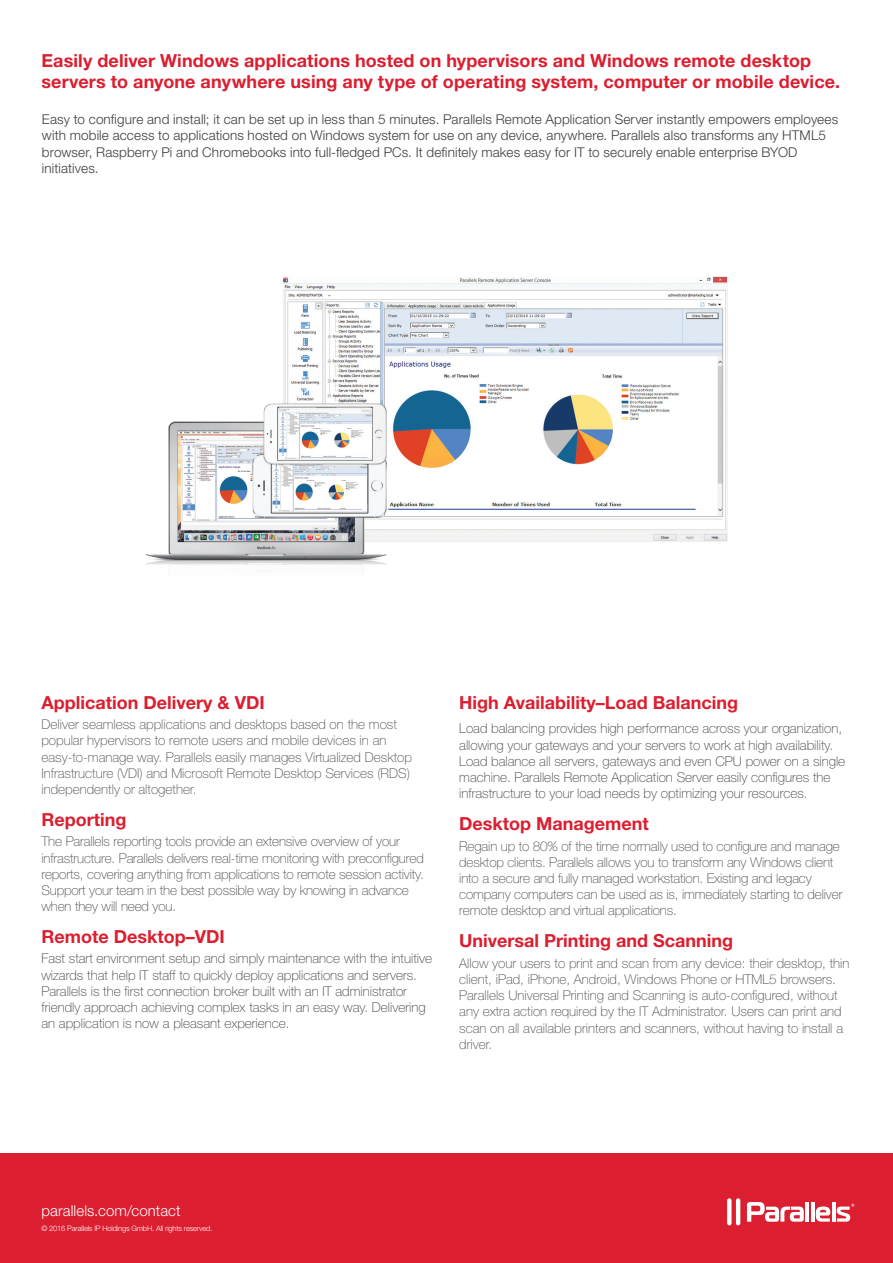
<style>
.page{position:relative;width:893px;height:1263px;background:#fff}
.page>*{position:absolute;margin:0;border:0;box-sizing:border-box;transform-origin:0 0}
.Column_Head{font:700 18px/21.6px "Helvetica Neue LT Std";color:#db1e30}
.t1{font:300 15px "Helvetica Neue LT Std";letter-spacing:.005em;color:#fff}
.t2{font:100 13.5px/16.2px "Helvetica Neue LT Std";color:#494a4a}
.t3{font:100 13.5px/16.2px "Helvetica Neue LT Std";color:#3e3e3f}
.t4{font:300 13.5px/16.2px "Helvetica Neue LT Std";letter-spacing:.01em;color:#3e3e3f}
.t5{font:300 7.5px "Helvetica Neue LT Std";letter-spacing:-.02em;color:#fff}
</style>
<div class="page">
<div style="left:0;top:1153px;width:893px;height:110px;background:#db1e30"></div>
<svg style="left:727px;top:1198px;width:4px;height:27px"></svg>
<hr style="left:736px;top:1198px;width:4px;height:27px;background:#fff;border-radius:2px">
<svg style="left:816px;top:1206px;width:14px;height:15px"></svg>
<svg style="left:832px;top:1202px;width:3px;height:19px"></svg>
<hr style="left:811px;top:1202px;width:3px;height:19px;background:#fff">
<hr style="left:805px;top:1202px;width:4px;height:19px;background:#fff">
<svg style="left:747px;top:1202px;width:57px;height:20px"></svg>
<svg style="left:836px;top:1203px;width:18px;height:18px"></svg>
<img style="left:146px;top:276px;width:582px;height:291px">
<p class="Column_Head" style="left:41px;top:49px;width:800px">Easily deliver Windows applications hosted on hypervisors and Windows remote desktop servers to anyone anywhere using any type of operating system, computer or mobile device.</p>
<p class="t4" style="left:42px;top:111px;width:798px">Easy to configure and install; it can be set up in less than 5 minutes. Parallels Remote Application Server instantly empowers employees with mobile access to applications hosted on Windows system for use on any device, anywhere. Parallels also transforms any HTML5 browser, Raspberry Pi and Chromebooks into full-fledged PCs. It definitely makes easy for IT to securely enable enterprise BYOD initiatives.</p>
<p class="Column_Head" style="left:41px;top:691px;width:225px">Application Delivery &amp; VDI</p>
<p class="t2" style="left:41px;top:716px;width:372px">Deliver seamless applications and desktops based on the most popular hypervisors to remote users and mobile devices in an easy-to-manage way. Parallels easily manages Virtualized Desktop Infrastructure (VDI) and Microsoft Remote Desktop Services (RDS) independently or altogether.</p>
<p class="Column_Head" style="left:41px;top:808px;width:86px">Reporting</p>
<p class="t2" style="left:41px;top:833px;width:384px">The Parallels reporting tools provide an extensive overview of your infrastructure. Parallels delivers real-time monitoring with preconfigured reports, covering anything from applications to remote session activity.<br>Support your team in the best possible way by knowing in advance when they will need you.</p>
<p class="Column_Head" style="left:41px;top:925px;width:185px">Remote Desktop–VDI</p>
<p class="t3" style="left:41px;top:950px;width:392px">Fast start environment setup and simply maintenance with the intuitive wizards that help IT staff to quickly deploy applications and servers.<br>Parallels is the first connection broker built with an IT administrator friendly approach achieving complex tasks in an easy way. Delivering an application is now a pleasant experience.</p>
<p class="Column_Head" style="left:459px;top:691px;width:280px">High Availability–Load Balancing</p>
<p class="t3" style="left:459px;top:720px;width:388px">Load balancing provides high performance across your organization, allowing your gateways and your servers to work at high availability.<br>Load balance all servers, gateways and even CPU power on a single machine. Parallels Remote Application Server easily configures the infrastructure to your load needs by optimizing your resources.</p>
<p class="Column_Head" style="left:459px;top:812px;width:191px">Desktop Management</p>
<p class="t2" style="left:459px;top:838px;width:385px">Regain up to 80% of the time normally used to configure and manage desktop clients. Parallels allows you to transform any Windows client into a secure and fully managed workstation. Existing and legacy company computers can be used as is, immediately starting to deliver remote desktop and virtual applications.</p>
<p class="Column_Head" style="left:459px;top:930px;width:275px">Universal Printing and Scanning</p>
<p class="t2" style="left:459px;top:955px;width:392px">Allow your users to print and scan from any device: their desktop, thin client, iPad, iPhone, Android, Windows Phone or HTML5 browsers.<br>Parallels Universal Printing and Scanning is auto-configured, without any extra action required by the IT Administrator. Users can print and scan on all available printers and scanners, without having to install a driver.</p>
<p class="t1" style="left:41px;top:1201px;width:141px">parallels.com/contact</p>
<p class="t5" style="left:41px;top:1224px;width:173px">© 2016 Parallels IP Holdings GmbH. All rights reserved.</p>
</div>
